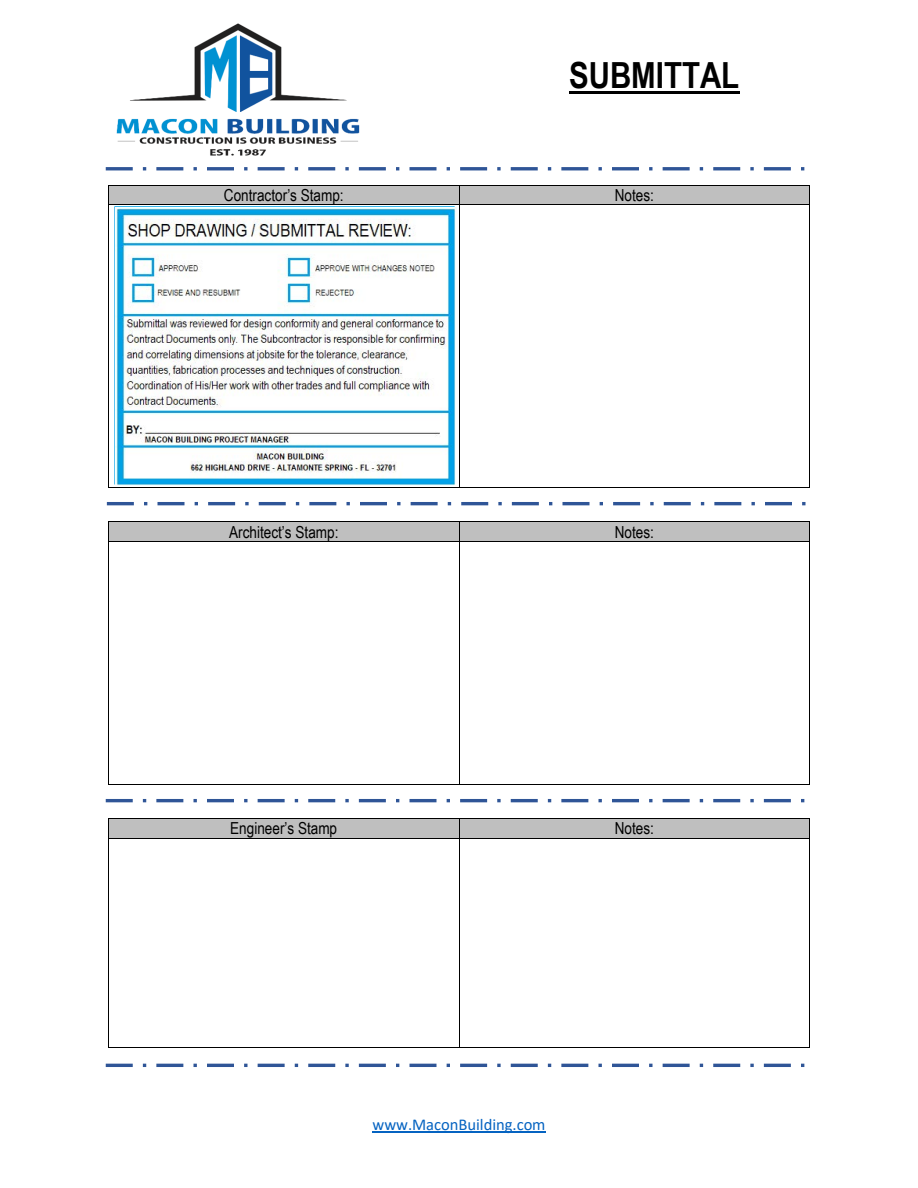
<style>
.page{position:relative;width:918px;height:1188px;background:#fff}
.page>*{position:absolute;margin:0;border:0;box-sizing:border-box;transform-origin:0 0}
.t1{font:700 36px "Arial Narrow";color:#000}
.t2{font:16.5px "Arial Narrow";color:#000}
.t3{font:16.5px "Calibri";color:#0563c1}
</style>
<div class="page">
<hr style="left:569px;top:91px;width:171px;height:3px;background:#000">
<hr style="left:372px;top:1131px;width:174px;height:2px;background:#0563c1">
<img style="left:116px;top:23px;width:244px;height:133px">
<div style="left:109px;top:185px;width:350px;height:19px;background:#bfbfbf"></div>
<div style="left:459px;top:185px;width:350px;height:19px;background:#bfbfbf"></div>
<hr style="left:109px;top:185px;width:350px;height:1px;background:#000">
<hr style="left:459px;top:185px;width:350px;height:1px;background:#000">
<svg style="left:108px;top:185px;width:1px;height:20px"></svg>
<hr style="left:109px;top:204px;width:350px;height:1px;background:#000">
<svg style="left:459px;top:186px;width:1px;height:18px"></svg>
<hr style="left:459px;top:204px;width:350px;height:1px;background:#000">
<svg style="left:809px;top:185px;width:1px;height:20px"></svg>
<hr style="left:108px;top:205px;width:1px;height:282px;background:#000">
<hr style="left:109px;top:487px;width:350px;height:1px;background:#000">
<hr style="left:459px;top:205px;width:1px;height:282px;background:#000">
<hr style="left:459px;top:487px;width:350px;height:1px;background:#000">
<hr style="left:809px;top:205px;width:1px;height:282px;background:#000">
<div style="left:109px;top:522px;width:350px;height:19px;background:#bfbfbf"></div>
<div style="left:459px;top:522px;width:350px;height:19px;background:#bfbfbf"></div>
<hr style="left:109px;top:522px;width:350px;height:1px;background:#000">
<hr style="left:459px;top:522px;width:350px;height:1px;background:#000">
<svg style="left:108px;top:522px;width:1px;height:20px"></svg>
<hr style="left:109px;top:541px;width:350px;height:1px;background:#000">
<svg style="left:459px;top:523px;width:1px;height:18px"></svg>
<hr style="left:459px;top:541px;width:350px;height:1px;background:#000">
<svg style="left:809px;top:522px;width:1px;height:20px"></svg>
<hr style="left:108px;top:542px;width:1px;height:242px;background:#000">
<hr style="left:109px;top:784px;width:350px;height:1px;background:#000">
<hr style="left:459px;top:542px;width:1px;height:242px;background:#000">
<hr style="left:459px;top:784px;width:350px;height:1px;background:#000">
<hr style="left:809px;top:542px;width:1px;height:242px;background:#000">
<div style="left:109px;top:819px;width:350px;height:19px;background:#bfbfbf"></div>
<div style="left:459px;top:819px;width:350px;height:19px;background:#bfbfbf"></div>
<hr style="left:109px;top:818px;width:350px;height:1px;background:#000">
<hr style="left:459px;top:818px;width:350px;height:1px;background:#000">
<svg style="left:108px;top:818px;width:1px;height:21px"></svg>
<hr style="left:109px;top:838px;width:350px;height:1px;background:#000">
<svg style="left:459px;top:819px;width:1px;height:19px"></svg>
<hr style="left:459px;top:838px;width:350px;height:1px;background:#000">
<svg style="left:809px;top:818px;width:1px;height:21px"></svg>
<hr style="left:108px;top:839px;width:1px;height:208px;background:#000">
<hr style="left:109px;top:1047px;width:350px;height:1px;background:#000">
<hr style="left:459px;top:839px;width:1px;height:208px;background:#000">
<hr style="left:459px;top:1047px;width:350px;height:1px;background:#000">
<hr style="left:809px;top:839px;width:1px;height:208px;background:#000">
<svg style="left:107px;top:502px;width:699px;height:3px"></svg>
<svg style="left:106px;top:799px;width:699px;height:3px"></svg>
<svg style="left:106px;top:1064px;width:699px;height:3px"></svg>
<svg style="left:106px;top:167px;width:699px;height:3px"></svg>
<img style="left:115px;top:207px;width:341px;height:278px">
<h1 class="t1" style="left:569px;top:54px;width:172px">SUBMITTAL</h1>
<p class="t2" style="left:224px;top:185px;width:121px">Contractor’s Stamp:</p>
<p class="t2" style="left:615px;top:185px;width:41px">Notes:</p>
<p class="t2" style="left:229px;top:522px;width:111px">Architect’s Stamp:</p>
<p class="t2" style="left:615px;top:522px;width:41px">Notes:</p>
<p class="t2" style="left:230px;top:819px;width:108px">Engineer’s Stamp</p>
<p class="t2" style="left:615px;top:819px;width:41px">Notes:</p>
<p class="t3" style="left:372px;top:1117px;width:175px">www.MaconBuilding.com</p>
</div>
